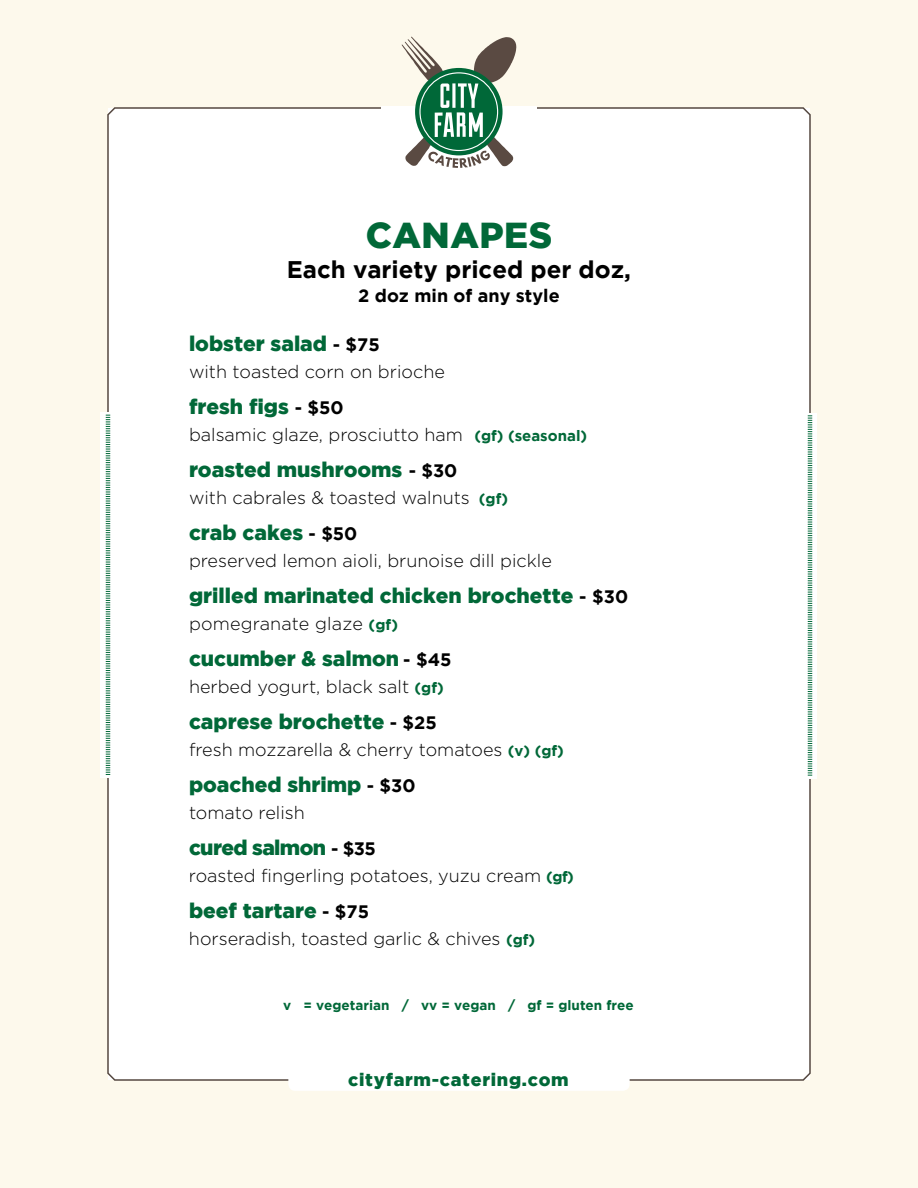
<style>
.page{position:relative;width:918px;height:1188px;background:#fdf9ec}
.page>*{position:absolute;margin:0;border:0;box-sizing:border-box;transform-origin:0 0}
.t1{font:900 36px "Gotham";letter-spacing:.015em;color:#016838}
.t2{font:700 24px "Gotham";color:#000}
.t3{font:900 21px "Gotham";color:#016838}
.t4{font:900 21px "Gotham";letter-spacing:-.03em;color:#016838}
.t5{font:300 18px "Gotham";color:#000}
.t6{font:900 18px "Gotham";letter-spacing:.04em;color:#016838}
.t7{font:700 18px "Gotham";color:#000}
.t8{font:700 13.5px "Gotham";color:#016838}
.s1{font-weight:700;font-size:18px;color:#000}
.s2{font-weight:700;font-size:15px;color:#016838}
</style>
<div class="page">
<div style="left:107px;top:107px;width:705px;height:974px;background:#fff"></div>
<div style="left:288px;top:1068px;width:342px;height:23px;background:#fff;border-radius:7px"></div>
<div style="left:381px;top:106px;width:156px;height:17px;background:#fff"></div>
<svg style="left:402px;top:37px;width:114px;height:131px"></svg>
<svg style="left:101px;top:412px;width:14px;height:366px;fill:#fff"></svg>
<svg style="left:106px;top:415px;width:4px;height:360px"></svg>
<svg style="left:803px;top:413px;width:14px;height:365px;fill:#fff"></svg>
<svg style="left:808px;top:415px;width:4px;height:361px"></svg>
<h1 class="t1" style="left:366px;top:215px;width:188px">CANAPES</h1>
<h2 class="t2" style="left:287px;top:256px;width:346px">Each variety priced per doz,</h2>
<p class="t7" style="left:358px;top:286px;width:203px">2 doz min of any style</p>
<p class="t3" style="left:189px;top:331px;width:192px">lobster salad <span class="s1">- $75</span></p>
<p class="t5" style="left:189px;top:362px;width:257px">with toasted corn on brioche</p>
<p class="t3" style="left:189px;top:394px;width:156px">fresh figs <span class="s1">- $50</span></p>
<p class="t5" style="left:189px;top:425px;width:400px">balsamic glaze, prosciutto ham <span class="s2">(gf) (seasonal)</span></p>
<p class="t3" style="left:189px;top:457px;width:270px">roasted mushrooms <span class="s1">- $30</span></p>
<p class="t5" style="left:189px;top:488px;width:321px">with cabrales &amp; toasted walnuts <span class="s2">(gf)</span></p>
<p class="t3" style="left:189px;top:520px;width:170px">crab cakes <span class="s1">- $50</span></p>
<p class="t5" style="left:189px;top:551px;width:364px">preserved lemon aioli, brunoise dill pickle</p>
<p class="t3" style="left:189px;top:583px;width:441px">grilled marinated chicken brochette <span class="s1">- $30</span></p>
<p class="t5" style="left:189px;top:614px;width:211px">pomegranate glaze <span class="s2">(gf)</span></p>
<p class="t3" style="left:189px;top:646px;width:264px">cucumber &amp; salmon <span class="s1">- $45</span></p>
<p class="t5" style="left:189px;top:677px;width:256px">herbed yogurt, black salt <span class="s2">(gf)</span></p>
<p class="t3" style="left:189px;top:709px;width:249px">caprese brochette <span class="s1">- $25</span></p>
<p class="t5" style="left:189px;top:740px;width:376px">fresh mozzarella &amp; cherry tomatoes <span class="s2">(v) (gf)</span></p>
<p class="t3" style="left:189px;top:772px;width:228px">poached shrimp <span class="s1">- $30</span></p>
<p class="t5" style="left:189px;top:803px;width:117px">tomato relish</p>
<p class="t4" style="left:189px;top:835px;width:188px">cured salmon <span class="s1">- $35</span></p>
<p class="t5" style="left:189px;top:866px;width:387px">roasted fingerling potatoes, yuzu cream <span class="s2">(gf)</span></p>
<p class="t3" style="left:189px;top:898px;width:182px">beef tartare <span class="s1">- $75</span></p>
<p class="t5" style="left:189px;top:929px;width:348px">horseradish, toasted garlic &amp; chives <span class="s2">(gf)</span></p>
<p class="t8" style="left:283px;top:997px;width:352px">v = vegetarian / vv = vegan / gf = gluten free</p>
<p class="t6" style="left:348px;top:1069px;width:222px">cityfarm-catering.com</p>
</div>
